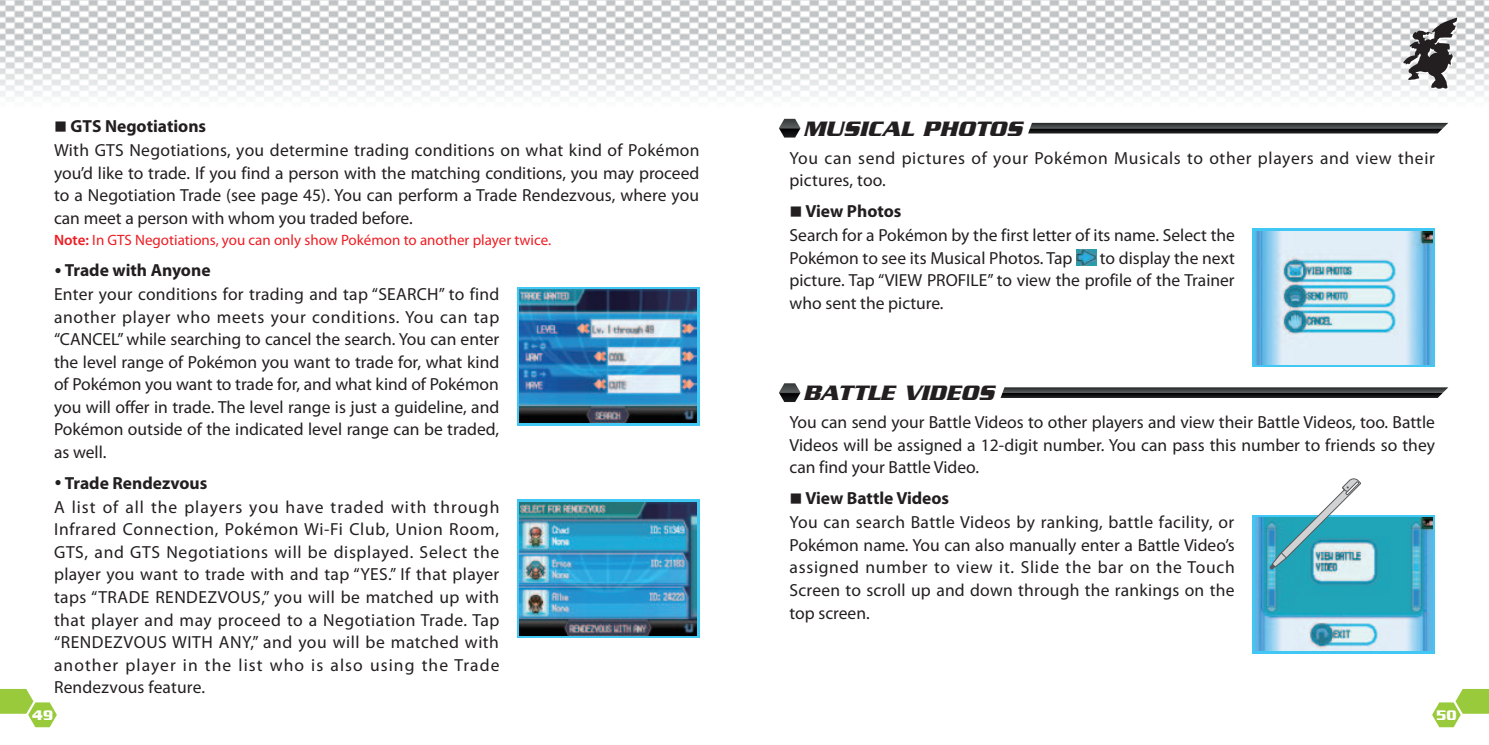
<style>
.page{position:relative;width:1489px;height:745px;background:#fff}
.page>*{position:absolute;margin:0;border:0;box-sizing:border-box;transform-origin:0 0}
.t1{font:22.5px "Serpentine ICG Bold Obl";letter-spacing:.005em;color:#231f20}
.t2{font:22.5px "Serpentine ICG Bold Obl";letter-spacing:-.02em;color:#231f20}
.t3{font:17.5px/22.5px "Myriad Pro";letter-spacing:.01em;color:#231f20;text-align:justify}
.t4{font:17.5px/22.5px "Myriad Pro";letter-spacing:.04em;color:#231f20}
.t5{font:17.5px/24.2px "Myriad Pro";letter-spacing:.06em;color:#231f20}
.t6{font:15px "Myriad Pro";color:#ee1d23}
.t7{font:15px "Serpentine ICG Bold";color:#fff;scale:.87 1}
.s1{font-weight:700}
.s2{font-weight:600}
</style>
<div class="page">
<img style="left:0;top:0;width:1488px;height:728px">
<div style="left:517px;top:287px;width:182px;height:138px;background:linear-gradient(to right,#40c7f4,#40c7f4)"></div>
<img style="left:519px;top:289px;width:178px;height:133px">
<svg style="left:517px;top:499px;width:182px;height:138px"></svg>
<img style="left:519px;top:502px;width:178px;height:133px">
<svg style="left:1252px;top:228px;width:182px;height:138px;fill:#40c7f4"></svg>
<img style="left:1255px;top:231px;width:177px;height:133px">
<svg style="left:1252px;top:515px;width:182px;height:137px"></svg>
<img style="left:1255px;top:517px;width:177px;height:133px">
<svg style="left:1403px;top:18px;width:55px;height:72px"></svg>
<svg style="left:0;top:688px;width:57px;height:38px"></svg>
<svg style="left:1431px;top:688px;width:57px;height:38px"></svg>
<svg style="left:1268px;top:477px;width:93px;height:93px"></svg>
<svg style="left:1028px;top:123px;width:420px;height:10px"></svg>
<svg style="left:778px;top:119px;width:22px;height:18px"></svg>
<svg style="left:1000px;top:387px;width:448px;height:11px"></svg>
<svg style="left:778px;top:383px;width:22px;height:19px"></svg>
<img style="left:1075px;top:249px;width:21px;height:16px">
<p class="t3" style="left:54px;top:114px;width:647px;line-height:24.2px">■ <span class="s1">GTS Negotiations<br></span>With GTS Negotiations, you determine trading conditions on what kind of Pokémon</p>
<p class="t3" style="left:54px;top:162px;width:646px">you’d like to trade. If you find a person with the matching conditions, you may proceed to a Negotiation Trade (see page 45). You can perform a Trade Rendezvous, where you can meet a person with whom you traded before.</p>
<p class="t6" style="left:54px;top:231px;width:498px"><span class="s2">Note:</span> In GTS Negotiations, you can only show Pokémon to another player twice.</p>
<p class="t3" style="left:54px;top:258px;width:447px;line-height:24.2px">• <span class="s1">Trade with Anyone<br></span>Enter your conditions for trading and tap “SEARCH” to find</p>
<p class="t3" style="left:54px;top:306px;width:447px">another player who meets your conditions. You can tap “CANCEL” while searching to cancel the search. You can enter the level range of Pokémon you want to trade for, what kind of Pokémon you want to trade for, and what kind of Pokémon you will offer in trade. The level range is just a guideline, and Pokémon outside of the indicated level range can be traded, as well.</p>
<p class="t5" style="left:54px;top:470px;width:447px">• <span class="s1">Trade Rendezvous<br></span>A list of all the players you have traded with through</p>
<p class="t3" style="left:54px;top:518px;width:447px">Infrared Connection, Pokémon Wi-Fi Club, Union Room, GTS, and GTS Negotiations will be displayed. Select the player you want to trade with and tap “YES.” If that player taps “TRADE RENDEZVOUS,” you will be matched up with that player and may proceed to a Negotiation Trade. Tap “RENDEZVOUS WITH ANY,” and you will be matched with another player in the list who is also using the Trade Rendezvous feature.</p>
<p class="t1" style="left:803px;top:115px;width:221px">MUSICA L PHOTOS</p>
<p class="t4" style="left:789px;top:147px;width:647px">You can send pictures of your Pokémon Musicals to other players and view their pictures, too.</p>
<p class="t3" style="left:789px;top:199px;width:447px;line-height:24.2px">■ <span class="s1">View Photos<br></span>Search for a Pokémon by the first letter of its name. Select the</p>
<p class="t3" style="left:789px;top:247px;width:284px">Pokémon to see its Musical Photos. Tap</p>
<p class="t3" style="left:789px;top:247px;width:447px;text-indent:310px">to display the next picture. Tap “VIEW PROFILE” to view the profile of the Trainer who sent the picture.</p>
<p class="t2" style="left:803px;top:379px;width:193px">BATTLE VIDEOS</p>
<p class="t3" style="left:789px;top:411px;width:647px">You can send your Battle Videos to other players and view their Battle Videos, too. Battle Videos will be assigned a 12-digit number. You can pass this number to friends so they can find your Battle Video.</p>
<p class="t3" style="left:789px;top:486px;width:446px;line-height:24.2px">■ <span class="s1">View Battle Videos<br></span>You can search Battle Videos by ranking, battle facility, or</p>
<p class="t3" style="left:789px;top:534px;width:447px">Pokémon name. You can also manually enter a Battle Video’s assigned number to view it. Slide the bar on the Touch Screen to scroll up and down through the rankings on the top screen.</p>
<p class="t7" style="left:32px;top:705px;width:26px">49</p>
<p class="t7" style="left:1436px;top:705px;width:25px">50</p>
</div>
